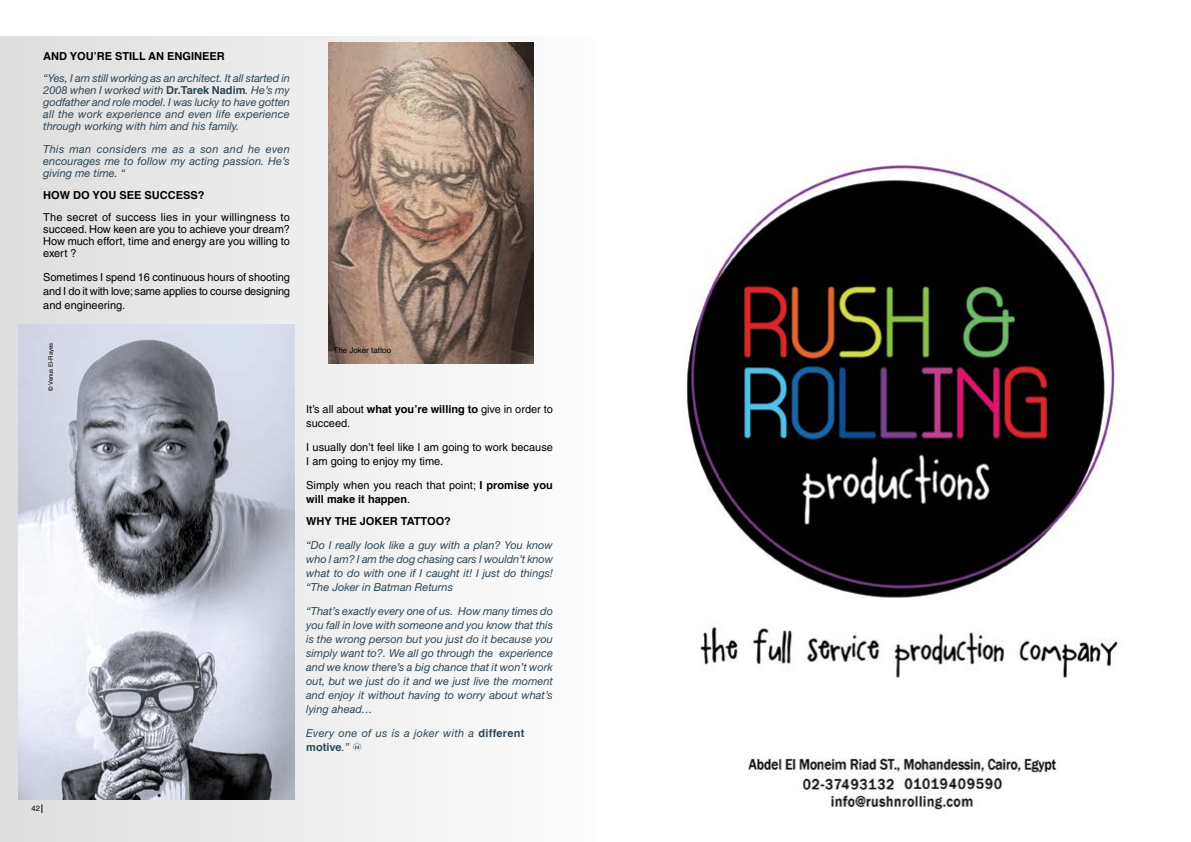
<style>
.page{position:relative;width:1191px;height:842px;background:#fff}
.page>*{position:absolute;margin:0;border:0;box-sizing:border-box;transform-origin:0 0}
.t1{font:italic 11px/14px "Helvetica Neue LT Std";color:#2d4657;text-align:justify}
.t2{font:11px/14px "Helvetica";color:#000}
.t3{font:700 11px "Helvetica";color:#000}
.t4{font:italic 11px "Helvetica Neue LT Std";letter-spacing:.02em;color:#2d4657}
.t5{font:700 11px "Helvetica";color:#2d4657}
.t6{font:8px "Helvetica";color:#000}
.t7{font:7.6px "Helvetica";color:#000}
.t8{font:6px "Helvetica";color:#000}
.s1{font-family:"Helvetica";font-weight:700;font-style:normal}
.s2{font-weight:700}
.s3{font-family:"Helvetica Neue LT Std";font-weight:400;font-style:italic}
</style>
<div class="page">
<div style="left:0;top:36px;width:595px;height:806px;background:linear-gradient(to right,#dedddd,#fdfdfd)"></div>
<img style="left:18px;top:325px;width:277px;height:474px">
<img style="left:329px;top:43px;width:204px;height:321px">
<img style="left:686px;top:162px;width:432px;height:652px">
<svg style="left:353px;top:741px;width:9px;height:10px"></svg>
<p class="t3" style="left:43px;top:47px;width:183px">AND YOU’RE STILL AN ENGINEER</p>
<p class="t1" style="left:43px;top:72px;width:248px;line-height:12.1px">“Yes, I am still working as an architect. It all started in 2008 when I worked with <span class="s1">Dr.Tarek Nadim</span>. He’s my godfather and role model. I was lucky to have gotten all the work experience and even life experience through working with him and his family.</p>
<p class="t1" style="left:43px;top:142px;width:248px;line-height:12.1px">This man considers me as a son and he even encourages me to follow my acting passion. He’s giving me time. “</p>
<p class="t3" style="left:43px;top:186px;width:163px">HOW DO YOU SEE SUCCESS?</p>
<p class="t2" style="left:43px;top:211px;width:248px;line-height:12.1px;text-align:justify">The secret of success lies in your willingness to succeed. How keen are you to achieve your dream?<br>How much effort, time and energy are you willing to exert ?</p>
<p class="t2" style="left:43px;top:270px;width:248px;text-align:justify">Sometimes I spend 16 continuous hours of shooting and I do it with love; same applies to course designing and engineering.</p>
<p class="t8" style="left:47px;top:391px;width:49px;rotate:-90deg">© Venus El-Rayes</p>
<p class="t6" style="left:333px;top:345px;width:59px">The Joker tattoo</p>
<p class="t7" style="left:32px;top:804px;width:10px">42</p>
<p class="t2" style="left:306px;top:402px;width:248px">It’s all about <span class="s2">what you’re willing to</span> give in order to succeed.</p>
<p class="t2" style="left:306px;top:440px;width:248px">I usually don’t feel like I am going to work because<br>I am going to enjoy my time.</p>
<p class="t2" style="left:306px;top:478px;width:248px">Simply when you reach that point; <span class="s2">I promise you will make it happen</span>.</p>
<p class="t3" style="left:306px;top:512px;width:146px">WHY THE JOKER TATTOO?</p>
<p class="t1" style="left:306px;top:537px;width:248px">“Do I really look like a guy with a plan? You know who I am? I am the dog chasing cars I wouldn’t know what to do with one if I caught it! I just do things! “The Joker in Batman Returns</p>
<p class="t1" style="left:306px;top:604px;width:248px">“That’s exactly every one of us. How many times do you fall in love with someone and you know that this is the wrong person but you just do it because you simply want to?. We all go through the experience and we know there’s a big chance that it won’t work out, but we just do it and we just live the moment and enjoy it without having to worry about what’s lying ahead…</p>
<p class="t4" style="left:306px;top:726px;width:220px">Every one of us is a joker with a <span class="s1">different</span></p>
<p class="t5" style="left:306px;top:738px;width:45px">motive<span class="s3">.”</span></p>
</div>
